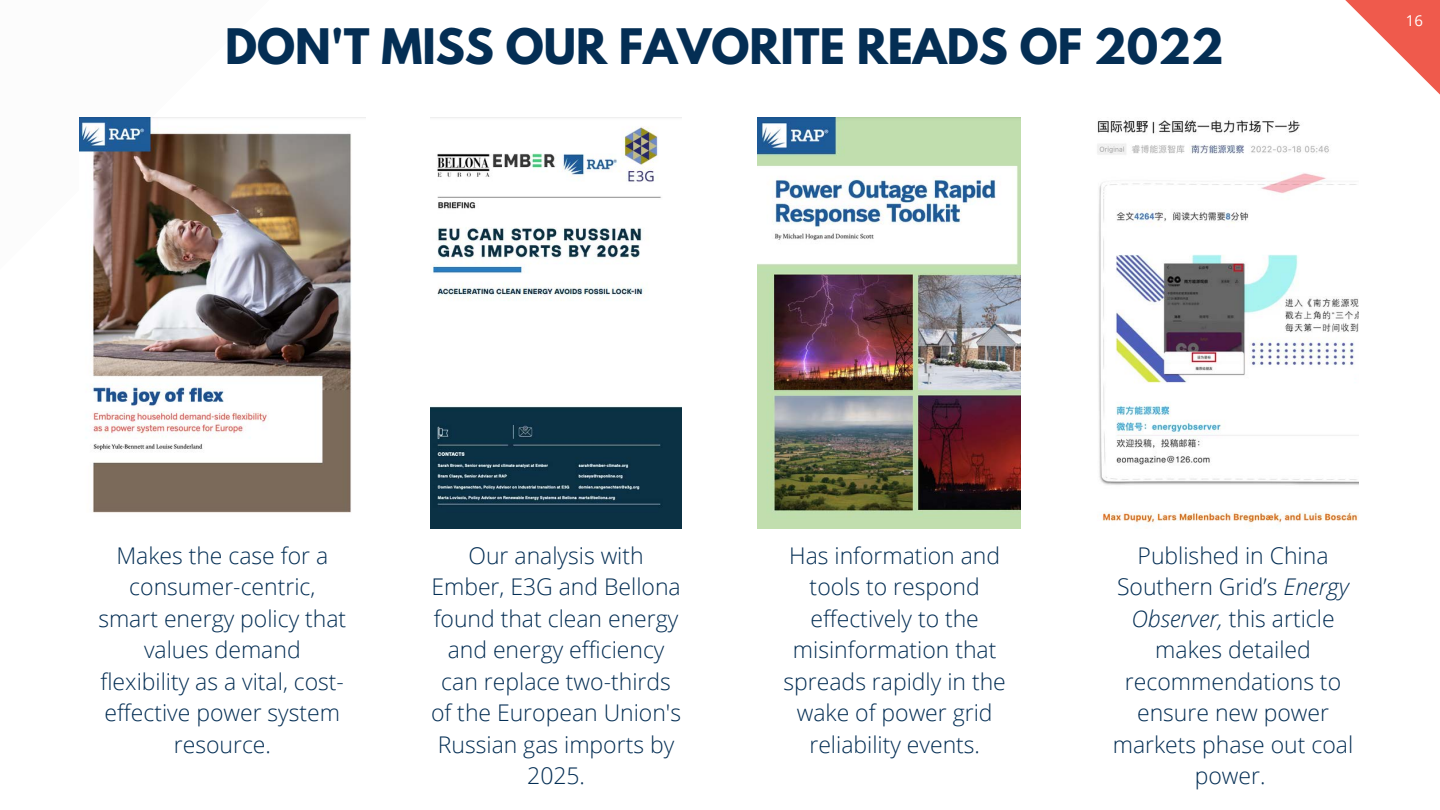
<style>
.page{position:relative;width:1440px;height:810px;background:#fff}
.page>*{position:absolute;margin:0;border:0;box-sizing:border-box;transform-origin:0 0}
.t1{font:700 43.3px "League Spartan";color:#042e54}
.t2{font:300 23px/31.5px "Open Sans";color:#042e54;text-align:center}
.t3{font:15px "Open Sans";color:#fff}
.s1{font-style:italic}
</style>
<div class="page">
<svg style="left:1345px;top:0;width:95px;height:95px"></svg>
<img style="left:80px;top:117px;width:285px;height:396px">
<img style="left:430px;top:117px;width:252px;height:411px">
<img style="left:757px;top:117px;width:263px;height:411px">
<img style="left:1097px;top:120px;width:262px;height:405px">
<h1 class="t1" style="left:225px;top:25px;width:1000px">DON'T MISS OUR FAVORITE READS OF 2022</h1>
<p class="t3" style="left:1406px;top:10px;width:19px">16</p>
<p class="t2" style="left:98px;top:539px;width:249px">Makes the case for a consumer-centric, smart energy policy that values demand flexibility as a vital, cost&shy;effective power system resource.</p>
<p class="t2" style="left:431px;top:539px;width:251px">Our analysis with<br>Ember, E3G and Bellona found that clean energy and energy efficiency can replace two-thirds of the European Union's<br>Russian gas imports by<br>2025.</p>
<p class="t2" style="left:784px;top:539px;width:224px">Has information and tools to respond effectively to the misinformation that spreads rapidly in the wake of power grid reliability events.</p>
<p class="t2" style="left:1113px;top:539px;width:242px">Published in China<br>Southern Grid’s <span class="s1">Energy<br>Observer,</span> this article makes detailed recommendations to ensure new power markets phase out coal power.</p>
</div>
